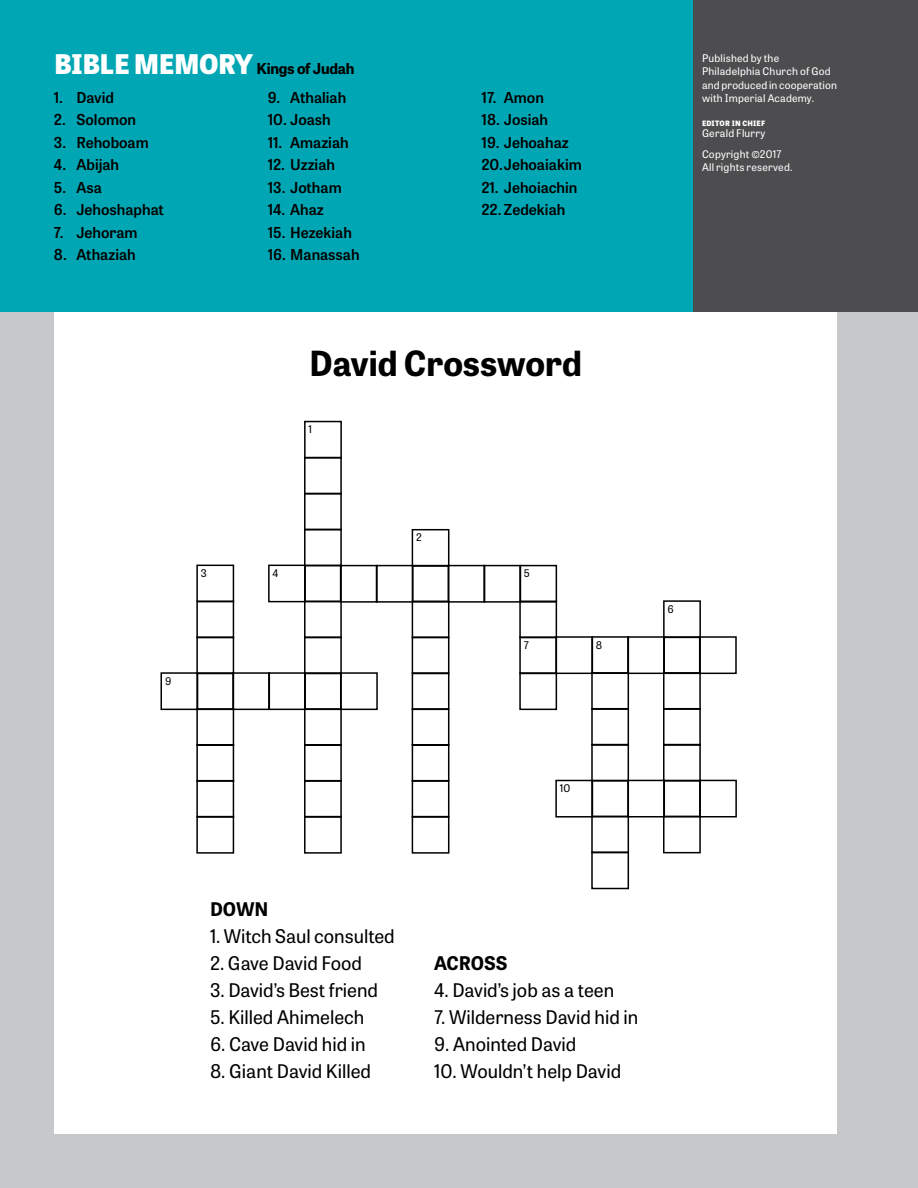
<style>
.page{position:relative;width:918px;height:1188px;background:#fff}
.page>*{position:absolute;margin:0;border:0;box-sizing:border-box;transform-origin:0 0}
.t1{font:700 34.5px "Tablet Gothic";color:#000}
.t2{font:18.75px "Tablet Gothic";color:#000}
.t3{font:700 18.75px "Tablet Gothic";color:#000}
.t4{font:600 15px/22.5px "Tablet Gothic";color:#000}
.t5{font:700 15px "Tablet Gothic";letter-spacing:-.015em;color:#000}
.t6{font:10.5px/13.5px "Tablet Gothic";letter-spacing:.02em;color:#fff}
.t7{font:10.5px "Tablet Gothic";color:#000}
.t8{font:800 7.35px "Tablet Gothic";letter-spacing:.02em;color:#fff}
.s1{font-weight:800;font-size:27px;color:#fff}
</style>
<div class="page">
<div style="left:0;top:312px;width:918px;height:876px;background:#c7c8ca"></div>
<div style="left:54px;top:312px;width:783px;height:822px;background:#fff"></div>
<div style="left:0;top:0;width:918px;height:312px;background:#00a6b3"></div>
<div style="left:693px;top:0;width:225px;height:312px;background:#4d4d4f"></div>
<div style="left:232px;top:672px;width:38px;height:38px;border:2px solid #000"></div>
<div style="left:340px;top:565px;width:38px;height:38px;border:2px solid #000"></div>
<div style="left:196px;top:672px;width:38px;height:38px;border:2px solid #000"></div>
<div style="left:304px;top:529px;width:38px;height:37px;border:2px solid #000"></div>
<div style="left:304px;top:708px;width:38px;height:38px;border:2px solid #000"></div>
<div style="left:412px;top:708px;width:37px;height:38px;border:2px solid #000"></div>
<div style="left:196px;top:708px;width:38px;height:38px;border:2px solid #000"></div>
<div style="left:304px;top:816px;width:38px;height:38px;border:2px solid #000"></div>
<div style="left:412px;top:816px;width:37px;height:38px;border:2px solid #000"></div>
<div style="left:196px;top:816px;width:38px;height:38px;border:2px solid #000"></div>
<div style="left:304px;top:636px;width:38px;height:38px;border:2px solid #000"></div>
<div style="left:412px;top:636px;width:37px;height:38px;border:2px solid #000"></div>
<div style="left:196px;top:636px;width:38px;height:38px;border:2px solid #000"></div>
<div style="left:304px;top:744px;width:38px;height:38px;border:2px solid #000"></div>
<div style="left:412px;top:744px;width:37px;height:38px;border:2px solid #000"></div>
<div style="left:196px;top:744px;width:38px;height:38px;border:2px solid #000"></div>
<div style="left:304px;top:493px;width:38px;height:37px;border:2px solid #000"></div>
<div style="left:304px;top:672px;width:38px;height:38px;border:2px solid #000"></div>
<div style="left:412px;top:672px;width:37px;height:38px;border:2px solid #000"></div>
<div style="left:304px;top:780px;width:38px;height:38px;border:2px solid #000"></div>
<div style="left:412px;top:780px;width:37px;height:38px;border:2px solid #000"></div>
<div style="left:196px;top:780px;width:38px;height:38px;border:2px solid #000"></div>
<div style="left:304px;top:601px;width:38px;height:37px;border:2px solid #000"></div>
<div style="left:412px;top:601px;width:37px;height:37px;border:2px solid #000"></div>
<div style="left:196px;top:601px;width:38px;height:37px;border:2px solid #000"></div>
<div style="left:519px;top:601px;width:38px;height:37px;border:2px solid #000"></div>
<div style="left:519px;top:672px;width:38px;height:38px;border:2px solid #000"></div>
<div style="left:663px;top:672px;width:38px;height:38px;border:2px solid #000"></div>
<div style="left:663px;top:744px;width:38px;height:38px;border:2px solid #000"></div>
<div style="left:663px;top:816px;width:38px;height:37px;border:2px solid #000"></div>
<div style="left:591px;top:708px;width:38px;height:38px;border:2px solid #000"></div>
<div style="left:663px;top:708px;width:38px;height:38px;border:2px solid #000"></div>
<div style="left:591px;top:780px;width:38px;height:37px;border:2px solid #000"></div>
<div style="left:627px;top:780px;width:38px;height:37px;border:2px solid #000"></div>
<div style="left:663px;top:780px;width:38px;height:37px;border:2px solid #000"></div>
<div style="left:699px;top:780px;width:38px;height:37px;border:2px solid #000"></div>
<div style="left:591px;top:851px;width:38px;height:38px;border:2px solid #000"></div>
<div style="left:555px;top:636px;width:38px;height:38px;border:2px solid #000"></div>
<div style="left:627px;top:636px;width:38px;height:38px;border:2px solid #000"></div>
<div style="left:663px;top:636px;width:38px;height:38px;border:2px solid #000"></div>
<div style="left:699px;top:636px;width:38px;height:38px;border:2px solid #000"></div>
<div style="left:304px;top:457px;width:38px;height:38px;border:2px solid #000"></div>
<div style="left:304px;top:565px;width:38px;height:37px;border:2px solid #000"></div>
<div style="left:268px;top:672px;width:38px;height:38px;border:2px solid #000"></div>
<div style="left:376px;top:565px;width:38px;height:38px;border:2px solid #000"></div>
<div style="left:448px;top:565px;width:37px;height:38px;border:2px solid #000"></div>
<div style="left:483px;top:565px;width:38px;height:38px;border:2px solid #000"></div>
<div style="left:340px;top:672px;width:38px;height:38px;border:2px solid #000"></div>
<div style="left:304px;top:421px;width:38px;height:38px;border:2px solid #000"></div>
<div style="left:161px;top:672px;width:37px;height:38px;border:2px solid #000"></div>
<div style="left:196px;top:565px;width:38px;height:37px;border:2px solid #000"></div>
<div style="left:268px;top:565px;width:38px;height:37px;border:2px solid #000"></div>
<div style="left:519px;top:565px;width:38px;height:38px;border:2px solid #000"></div>
<div style="left:412px;top:529px;width:37px;height:38px;border:2px solid #000"></div>
<div style="left:519px;top:636px;width:38px;height:38px;border:2px solid #000"></div>
<div style="left:555px;top:780px;width:38px;height:38px;border:2px solid #000"></div>
<div style="left:591px;top:636px;width:38px;height:38px;border:2px solid #000"></div>
<div style="left:663px;top:600px;width:38px;height:38px;border:2px solid #000"></div>
<p class="t5" style="left:54px;top:58px;width:302px"><span class="s1">BIBLE MEMORY</span> Kings of Judah</p>
<p class="t4" style="left:54px;top:86px;width:61px">1. David</p>
<p class="t4" style="left:54px;top:108px;width:84px">2. Solomon</p>
<p class="t4" style="left:54px;top:131px;width:96px">3. Rehoboam</p>
<p class="t4" style="left:54px;top:153px;width:67px">4. Abijah</p>
<p class="t4" style="left:54px;top:176px;width:49px">5. Asa</p>
<p class="t4" style="left:54px;top:198px;width:111px">6. Jehoshaphat</p>
<p class="t4" style="left:54px;top:221px;width:85px">7. Jehoram</p>
<p class="t4" style="left:54px;top:243px;width:83px">8. Athaziah</p>
<p class="t4" style="left:268px;top:86px;width:80px">9. Athaliah</p>
<p class="t4" style="left:268px;top:108px;width:64px">10. Joash</p>
<p class="t4" style="left:268px;top:131px;width:83px">11. Amaziah</p>
<p class="t4" style="left:268px;top:153px;width:69px">12. Uzziah</p>
<p class="t4" style="left:268px;top:176px;width:76px">13. Jotham</p>
<p class="t4" style="left:268px;top:198px;width:58px">14. Ahaz</p>
<p class="t4" style="left:268px;top:221px;width:86px">15. Hezekiah</p>
<p class="t4" style="left:268px;top:243px;width:93px">16. Manassah</p>
<p class="t4" style="left:481px;top:86px;width:64px">17. Amon</p>
<p class="t4" style="left:481px;top:108px;width:68px">18. Josiah</p>
<p class="t4" style="left:481px;top:131px;width:102px">19. Jehoahaz<br>20.Jehoaiakim</p>
<p class="t4" style="left:481px;top:176px;width:97px">21. Jehoiachin</p>
<p class="t4" style="left:481px;top:198px;width:85px">22. Zedekiah</p>
<h1 class="t1" style="left:309px;top:339px;width:274px">David Crossword</h1>
<p class="t7" style="left:309px;top:422px;width:5px">1</p>
<p class="t7" style="left:165px;top:674px;width:8px">9</p>
<p class="t7" style="left:416px;top:530px;width:7px">2</p>
<p class="t7" style="left:201px;top:566px;width:7px">3</p>
<p class="t7" style="left:273px;top:566px;width:7px">4</p>
<p class="t7" style="left:524px;top:566px;width:7px">5</p>
<p class="t7" style="left:524px;top:638px;width:7px">7</p>
<p class="t7" style="left:596px;top:638px;width:8px">8</p>
<p class="t7" style="left:560px;top:781px;width:12px">10</p>
<p class="t6" style="left:702px;top:51px;width:136px">Published by the<br>Philadelphia Church of God and produced in cooperation with Imperial Academy.</p>
<p class="t8" style="left:702px;top:118px;width:65px">EDITOR IN CHIEF</p>
<p class="t6" style="left:702px;top:122px;width:81px;line-height:21px">Gerald Flurry<br>Copyright ©2017</p>
<p class="t6" style="left:702px;top:160px;width:92px">All rights reserved.</p>
<p class="t7" style="left:668px;top:602px;width:8px">6</p>
<p class="t3" style="left:210px;top:896px;width:60px">DOWN</p>
<p class="t2" style="left:210px;top:923px;width:186px">1. Witch Saul consulted</p>
<p class="t2" style="left:210px;top:950px;width:153px">2. Gave David Food</p>
<p class="t2" style="left:210px;top:977px;width:170px">3. David’s Best friend</p>
<p class="t2" style="left:210px;top:1004px;width:156px">5. Killed Ahimelech</p>
<p class="t2" style="left:210px;top:1031px;width:157px">6. Cave David hid in</p>
<p class="t2" style="left:210px;top:1058px;width:163px">8. Giant David Killed</p>
<p class="t3" style="left:434px;top:950px;width:75px">ACROSS</p>
<p class="t2" style="left:434px;top:977px;width:182px">4. David’s job as a teen</p>
<p class="t2" style="left:434px;top:1004px;width:206px">7. Wilderness David hid in</p>
<p class="t2" style="left:434px;top:1031px;width:144px">9. Anointed David</p>
<p class="t2" style="left:434px;top:1058px;width:189px">10. Wouldn’t help David</p>
</div>
